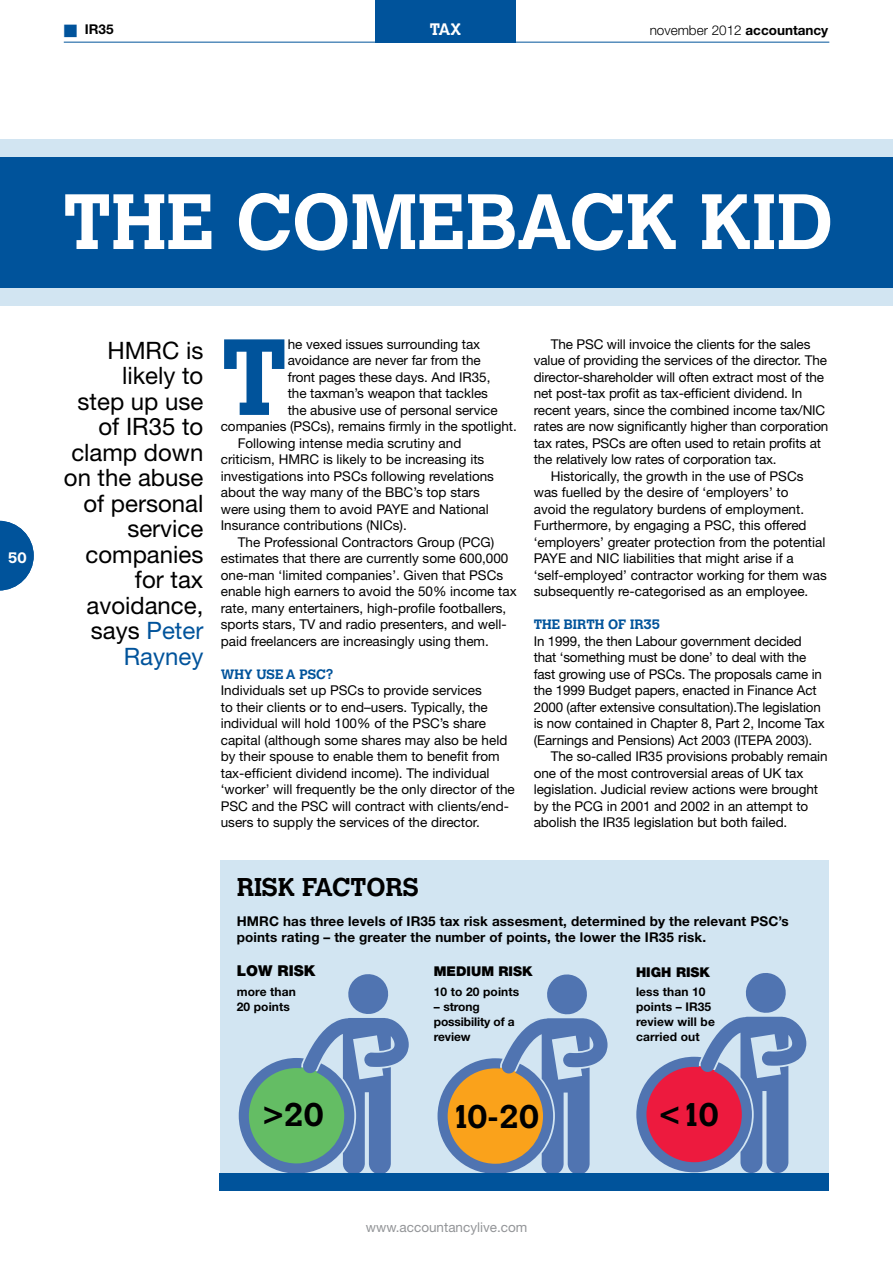
<style>
.page{position:relative;width:893px;height:1263px;background:#fff}
.page>*{position:absolute;margin:0;border:0;box-sizing:border-box;transform-origin:0 0}
.t1{font:700 107.1px "Calvert";color:#00539b}
.t2{font:700 77.55px "Calvert";color:#fff}
.t3{font:700 32.4px "Calvert";letter-spacing:-.035em;color:#000}
.t4{font:700 25.5px "Calvert";color:#000}
.t5{font:24px/25.5px "Helvetica Neue";color:#000;text-align:right}
.t6{font:700 16.5px "Calvert";color:#fff}
.t7{font:900 15px "Helvetica Neue";color:#000}
.t8{font:700 15px "Calvert";color:#fff}
.t9{font:13.5px/16.5px "Helvetica Neue";color:#000}
.t10{font:700 13.5px/16.5px "Helvetica Neue";letter-spacing:.01em;color:#000}
.t11{font:700 13.5px "Calvert";color:#00539b}
.t12{font:300 13.5px "Helvetica Neue";color:#000}
.t13{font:13.5px "Helvetica Neue";color:#939598}
.t14{font:900 13.5px "Helvetica Neue";color:#000}
.t15{font:700 12px/15px "Helvetica Neue";letter-spacing:.01em;color:#000}
.t16{font:700 12px/15px "Helvetica Neue";letter-spacing:-.01em;color:#000}
.s1{color:#00539b}
.s2{font-weight:700}
</style>
<div class="page">
<div style="left:375px;top:0;width:141px;height:43px;background:#00539b"></div>
<hr style="left:64px;top:42px;width:765px;height:1px;background:#00539b">
<div style="left:0;top:157px;width:893px;height:131px;background:#00539b"></div>
<div style="left:0;top:288px;width:893px;height:17px;background:#d2e5f2"></div>
<div style="left:0;top:140px;width:893px;height:17px;background:#d2e5f2"></div>
<svg style="left:0;top:521px;width:34px;height:69px"></svg>
<div style="left:220px;top:860px;width:609px;height:330px;background:#d2e5f2"></div>
<svg style="left:239px;top:974px;width:170px;height:199px"></svg>
<svg style="left:438px;top:974px;width:169px;height:199px"></svg>
<svg style="left:636px;top:973px;width:170px;height:200px"></svg>
<div style="left:220px;top:1173px;width:609px;height:17px;background:#00539b"></div>
<p class="t10" style="left:64px;top:21px;width:51px"><span class="s1">■</span> IR35</p>
<p class="t6" style="left:430px;top:19px;width:33px">TAX</p>
<p class="t12" style="left:650px;top:22px;width:180px">november 2012 <span class="s2">accountancy</span></p>
<p class="t8" style="left:8px;top:548px;width:20px">50</p>
<h2 class="t2" style="left:63px;top:173px;width:771px">THE COMEBACK KID</h2>
<h3 class="t5" style="left:64px;top:337px;width:141px">HMRC is likely to<br>step up use of IR35 to clamp down on the abuse of personal service companies for tax avoidance, says <span class="s1">Peter<br>Rayney</span></h3>
<h1 class="t1" style="left:221px;top:309px;width:62px">T</h1>
<p class="t9" style="left:288px;top:336px;width:194px">he vexed issues surrounding tax</p>
<p class="t9" style="left:288px;top:352px;width:194px">avoidance are never far from the</p>
<p class="t9" style="left:288px;top:369px;width:204px">front pages these days. And IR35,</p>
<p class="t9" style="left:288px;top:385px;width:202px">the taxman’s weapon that tackles</p>
<p class="t9" style="left:288px;top:402px;width:211px">the abusive use of personal service</p>
<p class="t9" style="left:221px;top:418px;width:297px">companies (PSCs), remains firmly in the spotlight.</p>
<p class="t9" style="left:238px;top:435px;width:225px">Following intense media scrutiny and</p>
<p class="t9" style="left:221px;top:451px;width:265px">criticism, HMRC is likely to be increasing its</p>
<p class="t9" style="left:221px;top:468px;width:275px">investigations into PSCs following revelations</p>
<p class="t9" style="left:221px;top:484px;width:261px">about the way many of the BBC’s top stars</p>
<p class="t9" style="left:221px;top:501px;width:270px">were using them to avoid PAYE and National</p>
<p class="t9" style="left:221px;top:517px;width:188px">Insurance contributions (NICs).</p>
<p class="t9" style="left:238px;top:534px;width:258px">The Professional Contractors Group (PCG)</p>
<p class="t9" style="left:221px;top:550px;width:289px">estimates that there are currently some 600,000</p>
<p class="t9" style="left:221px;top:567px;width:284px">one-man ‘limited companies’. Given that PSCs</p>
<p class="t9" style="left:221px;top:583px;width:297px">enable high earners to avoid the 50% income tax</p>
<p class="t9" style="left:221px;top:600px;width:287px">rate, many entertainers, high-profile footballers,</p>
<p class="t9" style="left:221px;top:616px;width:287px">sports stars, TV and radio presenters, and well-</p>
<p class="t9" style="left:221px;top:633px;width:270px">paid freelancers are increasingly using them.</p>
<p class="t11" style="left:221px;top:666px;width:114px">WHY USE A PSC?</p>
<p class="t9" style="left:221px;top:682px;width:296px">Individuals set up PSCs to provide services<br>to their clients or to end–users. Typically, the individual will hold 100% of the PSC’s share capital (although some shares may also be held by their spouse to enable them to benefit from tax-efficient dividend income). The individual ‘worker’ will frequently be the only director of the PSC and the PSC will contract with clients/end&shy;users to supply the services of the director.</p>
<p class="t9" style="left:551px;top:336px;width:261px">The PSC will invoice the clients for the sales</p>
<p class="t9" style="left:534px;top:352px;width:295px">value of providing the services of the director. The</p>
<p class="t9" style="left:534px;top:369px;width:292px">director-shareholder will often extract most of the</p>
<p class="t9" style="left:534px;top:385px;width:270px">net post-tax profit as tax-efficient dividend. In</p>
<p class="t9" style="left:534px;top:402px;width:293px">recent years, since the combined income tax/NIC</p>
<p class="t9" style="left:534px;top:418px;width:296px">rates are now significantly higher than corporation</p>
<p class="t9" style="left:534px;top:435px;width:289px">tax rates, PSCs are often used to retain profits at</p>
<p class="t9" style="left:534px;top:451px;width:244px">the relatively low rates of corporation tax.</p>
<p class="t9" style="left:551px;top:468px;width:254px">Historically, the growth in the use of PSCs</p>
<p class="t9" style="left:534px;top:484px;width:256px">was fuelled by the desire of ‘employers’ to</p>
<p class="t9" style="left:534px;top:501px;width:272px">avoid the regulatory burdens of employment.</p>
<p class="t9" style="left:534px;top:517px;width:274px">Furthermore, by engaging a PSC, this offered</p>
<p class="t9" style="left:534px;top:534px;width:293px">‘employers’ greater protection from the potential</p>
<p class="t9" style="left:534px;top:550px;width:262px">PAYE and NIC liabilities that might arise if a</p>
<p class="t9" style="left:534px;top:567px;width:295px">‘self-employed’ contractor working for them was</p>
<p class="t9" style="left:534px;top:583px;width:276px">subsequently re-categorised as an employee.</p>
<p class="t11" style="left:534px;top:616px;width:128px">THE BIRTH OF IR35</p>
<p class="t9" style="left:534px;top:633px;width:269px">In 1999, the then Labour government decided</p>
<p class="t9" style="left:534px;top:649px;width:274px">that ‘something must be done’ to deal with the</p>
<p class="t9" style="left:534px;top:666px;width:290px">fast growing use of PSCs. The proposals came in</p>
<p class="t9" style="left:534px;top:682px;width:284px">the 1999 Budget papers, enacted in Finance Act</p>
<p class="t9" style="left:534px;top:699px;width:289px">2000 (after extensive consultation).The legislation</p>
<p class="t9" style="left:534px;top:715px;width:292px">is now contained in Chapter 8, Part 2, Income Tax</p>
<p class="t9" style="left:534px;top:732px;width:280px">(Earnings and Pensions) Act 2003 (ITEPA 2003).</p>
<p class="t9" style="left:551px;top:748px;width:278px">The so-called IR35 provisions probably remain</p>
<p class="t9" style="left:534px;top:765px;width:271px">one of the most controversial areas of UK tax</p>
<p class="t9" style="left:534px;top:781px;width:286px">legislation. Judicial review actions were brought</p>
<p class="t9" style="left:534px;top:798px;width:276px">by the PCG in 2001 and 2002 in an attempt to</p>
<p class="t9" style="left:534px;top:814px;width:255px">abolish the IR35 legislation but both failed.</p>
<h3 class="t4" style="left:237px;top:871px;width:184px">RISK FACTORS</h3>
<p class="t10" style="left:237px;top:912px;width:553px">HMRC has three levels of IR35 tax risk assesment, determined by the relevant PSC’s points rating – the greater the number of points, the lower the IR35 risk.</p>
<p class="t7" style="left:237px;top:962px;width:80px">LOW RISK</p>
<p class="t15" style="left:237px;top:983px;width:61px">more than<br>20 points</p>
<p class="t14" style="left:434px;top:963px;width:100px">MEDIUM RISK</p>
<p class="t15" style="left:434px;top:983px;width:87px">10 to 20 points</p>
<p class="t16" style="left:434px;top:998px;width:82px">– strong possibility of a review</p>
<p class="t14" style="left:636px;top:964px;width:76px">HIGH RISK</p>
<p class="t15" style="left:636px;top:984px;width:80px">less than 10 points – IR35 review will be carried out</p>
<h3 class="t3" style="left:262px;top:1094px;width:63px">&gt;20</h3>
<h3 class="t3" style="left:451px;top:1096px;width:90px">10-20</h3>
<h3 class="t3" style="left:659px;top:1094px;width:61px">&lt;10</h3>
<p class="t13" style="left:366px;top:1219px;width:163px">www.accountancylive.com</p>
</div>
